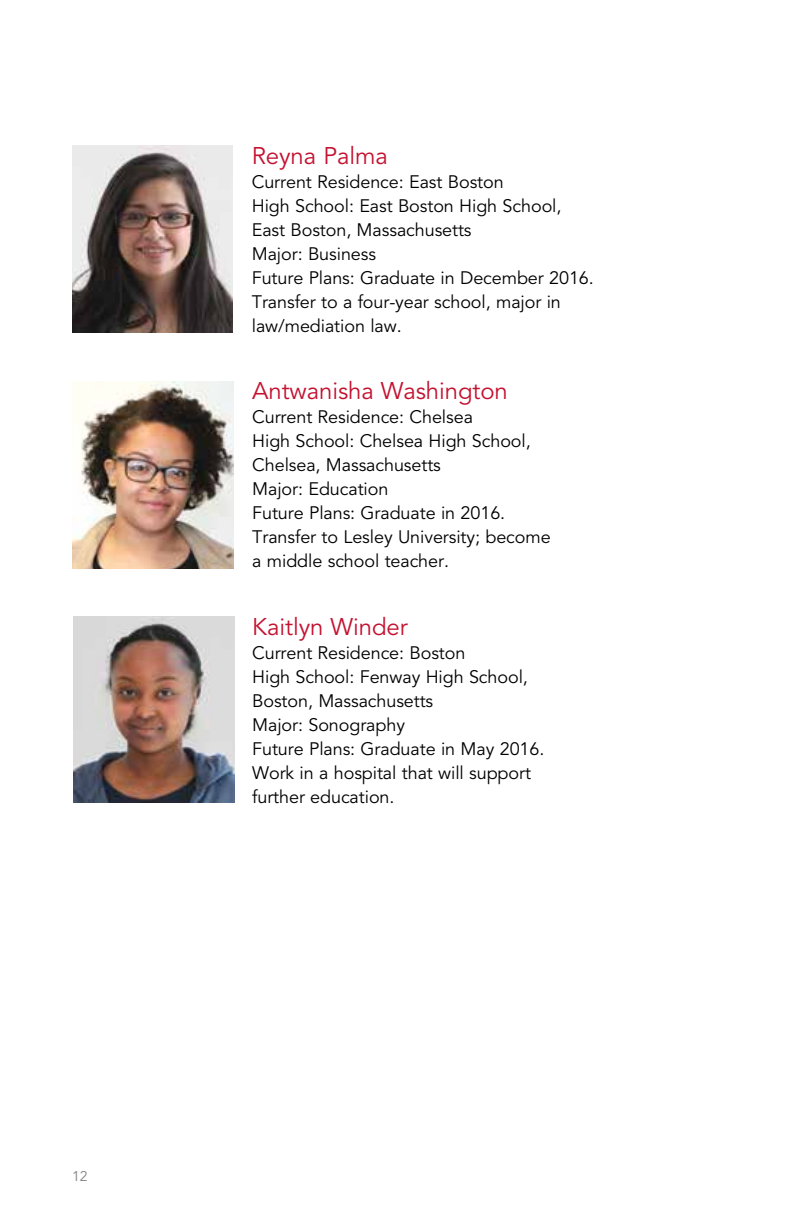
<style>
.page{position:relative;width:792px;height:1224px;background:#fff}
.page>*{position:absolute;margin:0;border:0;box-sizing:border-box;transform-origin:0 0}
.t1{font:24px "Avenir LT Std";letter-spacing:-.005em;color:#c41230}
.t2{font:18px/24px "Avenir LT Std";letter-spacing:-.005em;color:#000}
.t3{font:14px "Avenir LT Std";color:#808285}
</style>
<div class="page">
<img style="left:73px;top:617px;width:161px;height:185px">
<img style="left:72px;top:381px;width:161px;height:188px">
<img style="left:72px;top:145px;width:161px;height:188px">
<p class="t3" style="left:72px;top:1168px;width:17px">12</p>
<h1 class="t1" style="left:252px;top:141px;width:137px">Reyna Palma</h1>
<p class="t2" style="left:252px;top:170px;width:344px">Current Residence: East Boston<br>High School: East Boston High School,<br>East Boston, Massachusetts<br>Major: Business<br>Future Plans: Graduate in December 2016.<br>Transfer to a four-year school, major in law/mediation law.</p>
<h1 class="t1" style="left:252px;top:377px;width:257px">Antwanisha Washington</h1>
<p class="t2" style="left:252px;top:406px;width:300px">Current Residence: Chelsea<br>High School: Chelsea High School,<br>Chelsea, Massachusetts<br>Major: Education<br>Future Plans: Graduate in 2016.<br>Transfer to Lesley University; become a middle school teacher.</p>
<h1 class="t1" style="left:252px;top:613px;width:157px">Kaitlyn Winder</h1>
<p class="t2" style="left:252px;top:641px;width:294px">Current Residence: Boston<br>High School: Fenway High School,<br>Boston, Massachusetts<br>Major: Sonography<br>Future Plans: Graduate in May 2016.<br>Work in a hospital that will support further education.</p>
</div>
